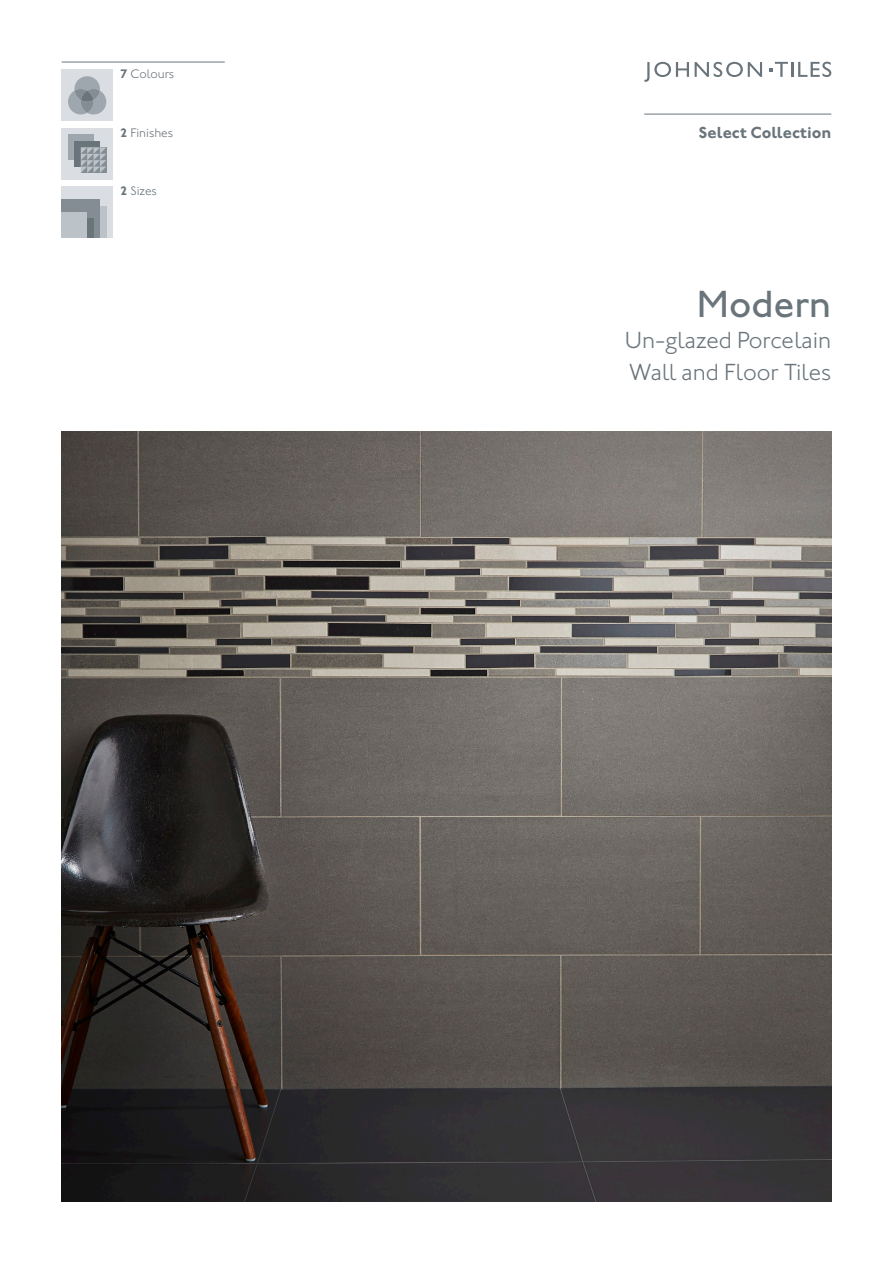
<style>
.page{position:relative;width:893px;height:1263px;background:#fff}
.page>*{position:absolute;margin:0;border:0;box-sizing:border-box;transform-origin:0 0}
.t1{font:500 39px "Johnston ITC Std";color:#6a747b}
.t2{font:300 24px "Johnston ITC Std";color:#6a747b}
.t3{font:700 16.5px "Johnston ITC Std";color:#6a747b}
.t4{font:300 12.75px "Johnston ITC Std";color:#6a747b}
.s1{font-weight:700}
</style>
<div class="page">
<hr style="left:62px;top:62px;width:163px;height:1px;background:#6a747b">
<div style="left:62px;top:187px;width:51px;height:51px;background:#dadee2"></div>
<div style="left:100px;top:206px;width:6px;height:32px;background:#bcc3c8"></div>
<div style="left:62px;top:200px;width:38px;height:38px;background:#838d93"></div>
<div style="left:62px;top:212px;width:25px;height:26px;background:#bcc3c8"></div>
<div style="left:87px;top:219px;width:7px;height:19px;background:#6a747b"></div>
<div style="left:62px;top:70px;width:51px;height:51px;background:#dadee2"></div>
<svg style="left:68px;top:76px;width:38px;height:38px"></svg>
<div style="left:62px;top:128px;width:51px;height:51px;background:#dadee2"></div>
<div style="left:68px;top:135px;width:26px;height:25px;background:#9ea6ae"></div>
<div style="left:74px;top:141px;width:26px;height:26px;background:#6a747b"></div>
<svg style="left:81px;top:147px;width:25px;height:26px"></svg>
<img style="left:62px;top:432px;width:769px;height:769px">
<hr style="left:644px;top:114px;width:187px;height:1px;background:#6a747b">
<svg style="left:769px;top:62px;width:62px;height:15px"></svg>
<svg style="left:695px;top:62px;width:67px;height:15px"></svg>
<svg style="left:644px;top:62px;width:45px;height:20px"></svg>
<p class="t4" style="left:120px;top:67px;width:56px"><span class="s1">7</span> Colours</p>
<p class="t4" style="left:120px;top:125px;width:55px"><span class="s1">2</span> Finishes</p>
<p class="t4" style="left:120px;top:184px;width:38px"><span class="s1">2</span> Sizes</p>
<p class="t3" style="left:698px;top:123px;width:134px">Select Collection</p>
<p class="t1" style="left:697px;top:281px;width:136px">Modern</p>
<p class="t2" style="left:625px;top:326px;width:208px">Un-glazed Porcelain</p>
<p class="t2" style="left:629px;top:357px;width:204px">Wall and Floor Tiles</p>
</div>
